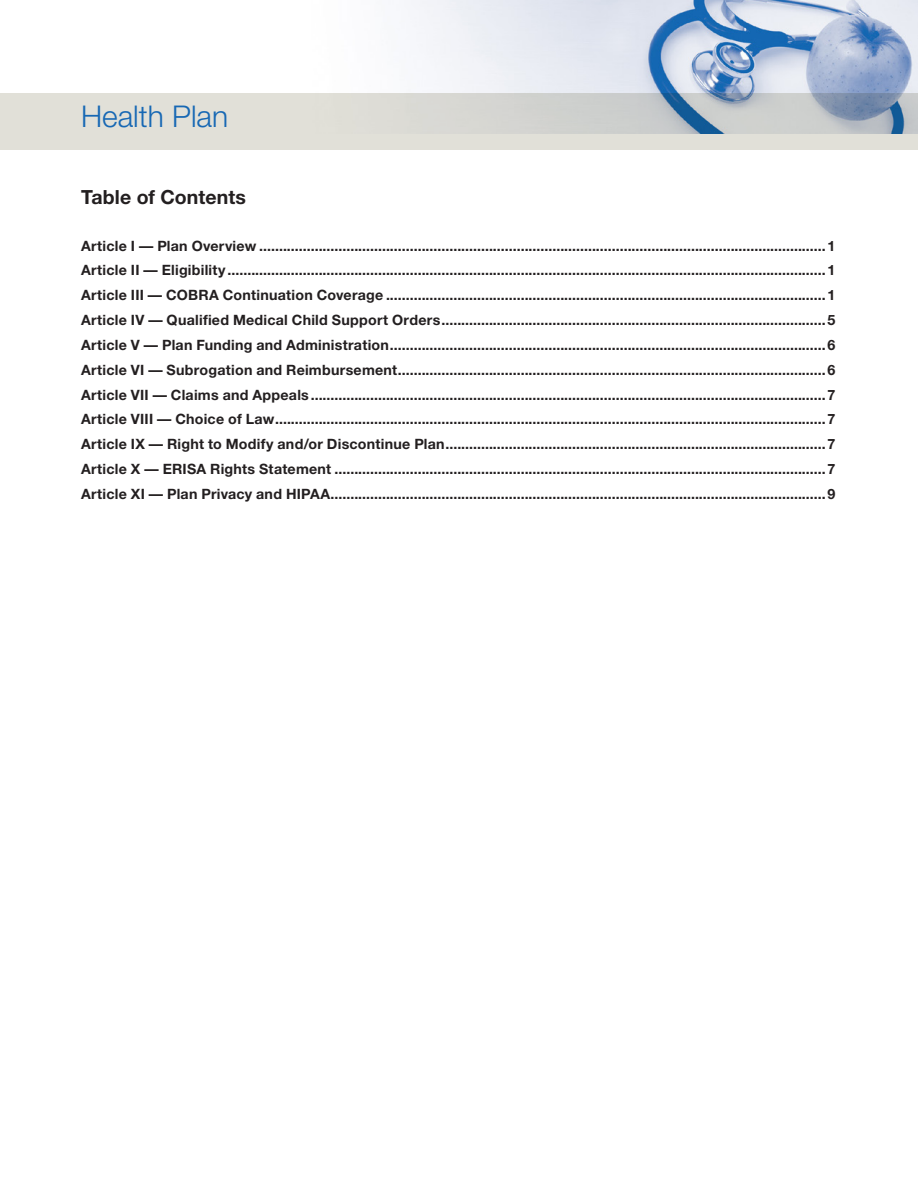
<style>
.page{position:relative;width:918px;height:1188px;background:#fff}
.page>*{position:absolute;margin:0;border:0;box-sizing:border-box;transform-origin:0 0}
.t1{font:300 30px "Helvetica Neue";color:#1768b4}
.TOC_Head{font:700 19.5px "Helvetica Neue";letter-spacing:.005em;color:#231f20}
.TOC_L1{font:700 14.25px "Helvetica Neue";letter-spacing:.015em;color:#231f20}
</style>
<div class="page">
<div style="left:0;top:93px;width:918px;height:57px;background:#e1e0d8"></div>
<img style="left:411px;top:0;width:507px;height:133px">
<h1 class="t1" style="left:81px;top:98px;width:149px">Health Plan</h1>
<p class="TOC_Head" style="left:81px;top:185px;width:167px">Table of Contents</p>
<p class="TOC_L1" style="left:81px;top:237px;width:756px">Article I — Plan Overview ...............................................................................................................................................1</p>
<p class="TOC_L1" style="left:81px;top:262px;width:756px">Article II — Eligibility .......................................................................................................................................................1</p>
<p class="TOC_L1" style="left:81px;top:286px;width:756px">Article III — COBRA Continuation Coverage ...............................................................................................................1</p>
<p class="TOC_L1" style="left:81px;top:311px;width:756px">Article IV — Qualified Medical Child Support Orders.................................................................................................5</p>
<p class="TOC_L1" style="left:81px;top:336px;width:756px">Article V — Plan Funding and Administration..............................................................................................................6</p>
<p class="TOC_L1" style="left:81px;top:361px;width:756px">Article VI — Subrogation and Reimbursement............................................................................................................6</p>
<p class="TOC_L1" style="left:81px;top:386px;width:756px">Article VII — Claims and Appeals..................................................................................................................................7</p>
<p class="TOC_L1" style="left:81px;top:410px;width:756px">Article VIII — Choice of Law...........................................................................................................................................7</p>
<p class="TOC_L1" style="left:81px;top:435px;width:756px">Article IX — Right to Modify and/or Discontinue Plan................................................................................................7</p>
<p class="TOC_L1" style="left:81px;top:460px;width:756px">Article X — ERISA Rights Statement ............................................................................................................................7</p>
<p class="TOC_L1" style="left:81px;top:485px;width:756px">Article XI — Plan Privacy and HIPAA.............................................................................................................................9</p>
</div>
